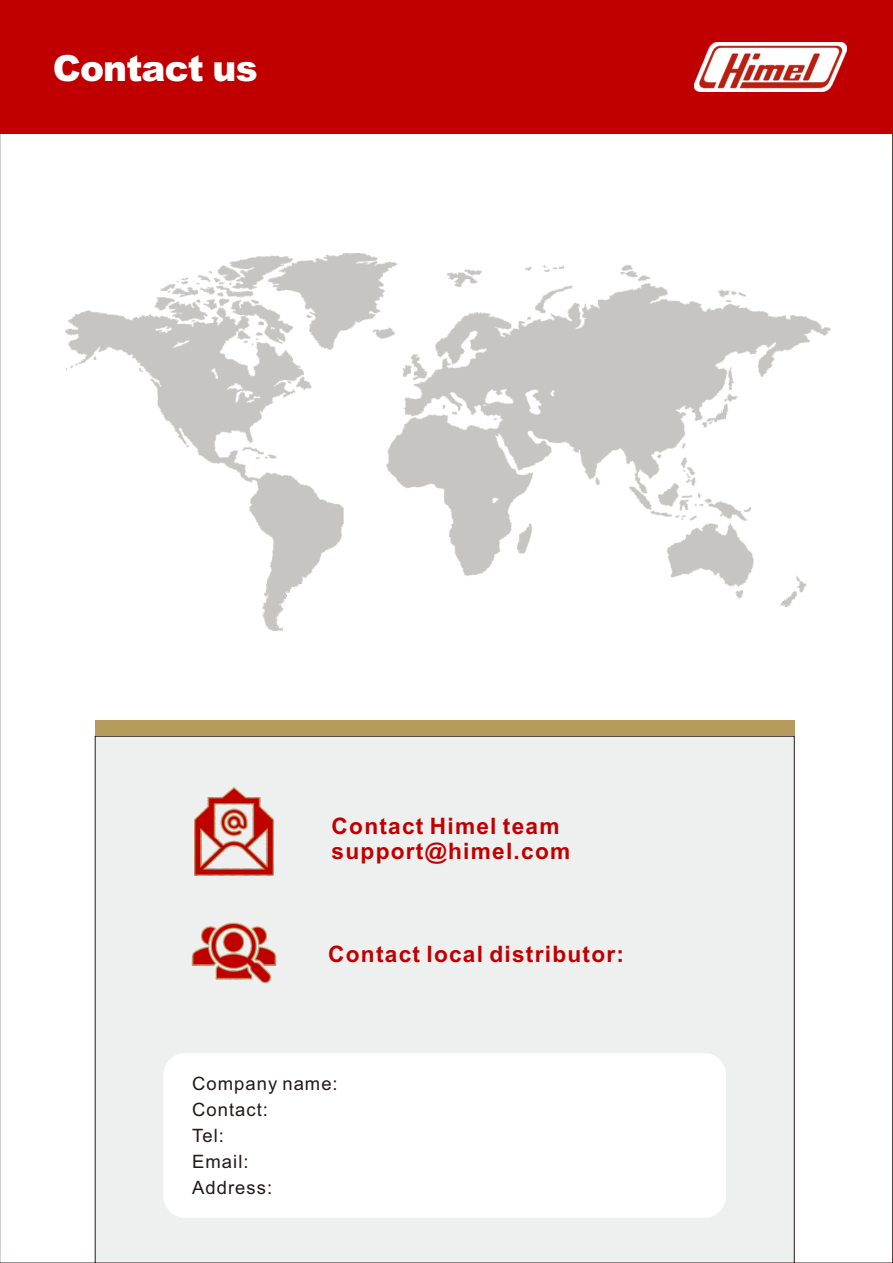
<style>
.page{position:relative;width:893px;height:1263px;background:#fff}
.page>*{position:absolute;margin:0;border:0;box-sizing:border-box;transform-origin:0 0}
.t1{font:900 36px "Arial";letter-spacing:-.025em;color:#fff}
.t2{font:700 22.65px/25.3px "Arial";letter-spacing:.055em;color:#c00000}
.t3{font:18.45px/26px "Arial";letter-spacing:.055em;color:#231916}
</style>
<div class="page">
<div style="left:0;top:0;width:893px;height:134px;background:#c00000"></div>
<img style="left:695px;top:42px;width:152px;height:50px">
<img style="left:65px;top:254px;width:766px;height:376px">
<div style="left:94px;top:735px;width:701px;height:528px;background:#eeefef"></div>
<div style="left:95px;top:720px;width:699px;height:16px;background:#b59b5b"></div>
<img style="left:187px;top:906px;width:94px;height:94px">
<img style="left:187px;top:785px;width:94px;height:93px">
<div style="left:163px;top:1053px;width:563px;height:165px;background:#fff;border-radius:22px"></div>
<h1 class="t1" style="left:53px;top:55px;width:206px">Contact us</h1>
<p class="t2" style="left:332px;top:815px;width:240px">Contact Himel team support@himel.com</p>
<p class="t2" style="left:328px;top:943px;width:297px">Contact local distributor:</p>
<p class="t3" style="left:192px;top:1072px;width:147px">Company name:<br>Contact:<br>Tel:<br>Email:<br>Address:</p>
</div>
